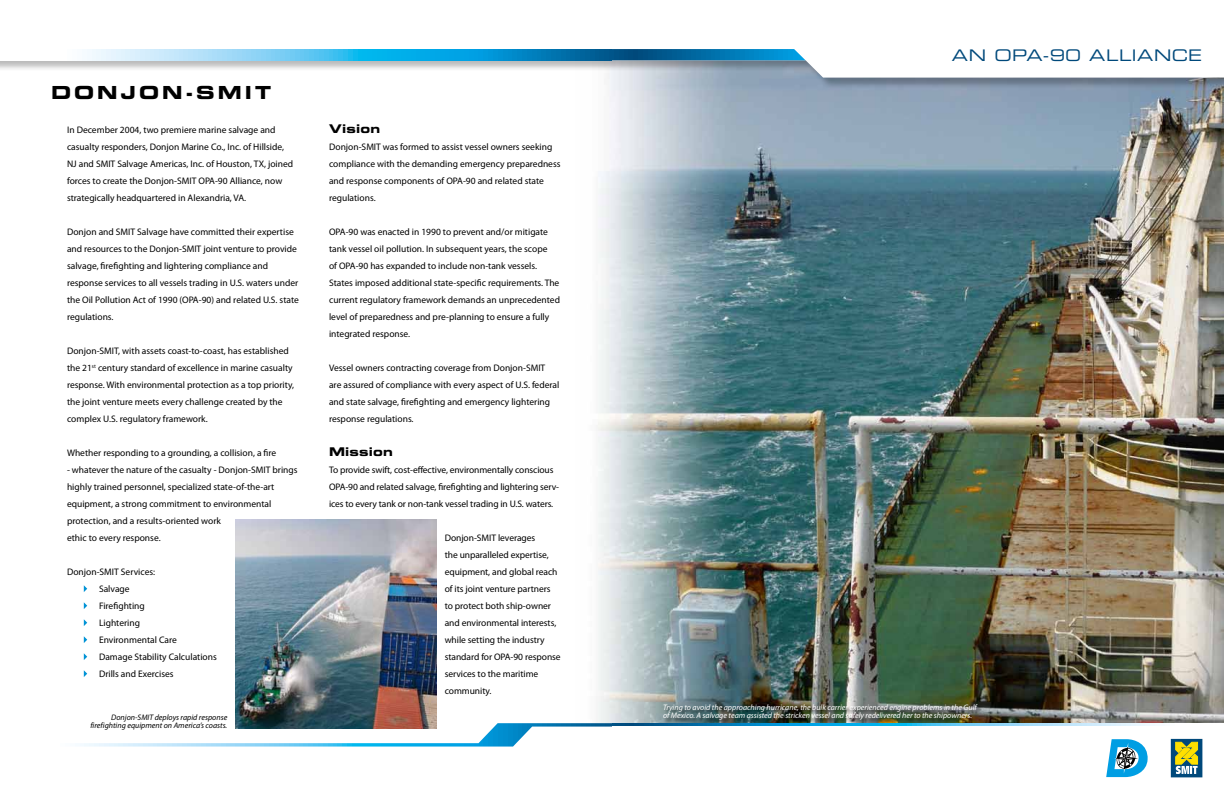
<style>
.page{position:relative;width:1224px;height:792px;background:#fff}
.page>*{position:absolute;margin:0;border:0;box-sizing:border-box;transform-origin:0 0}
.t1{font:18px "Eurostile LT Std Bold Ex 2";color:#000}
.t2{font:16px "Eurostile LT Std Ex 2";letter-spacing:.035em;color:#00497b}
.t3{font:12px "Eurostile LT Std Bold Ex 2";letter-spacing:.01em;color:#000}
.t4{font:9.5px/17px "Myriad Pro";color:#000}
.t5{font:italic 8px "Myriad Pro";color:#fff}
.t6{font:italic 8px "Myriad Pro";color:#000}
</style>
<div class="page">
<img style="left:597px;top:89px;width:627px;height:634px">
<div style="left:663px;top:704px;width:320px;height:22px;background:#000;opacity:.75"></div>
<img style="left:236px;top:519px;width:200px;height:204px">
<div style="left:0;top:0;width:612px;height:89px;background:#000;opacity:.27"></div>
<div style="left:0;top:0;width:612px;height:60px;background:#fff"></div>
<svg style="left:235px;top:723px;width:377px;height:4px"></svg>
<svg style="left:87px;top:49px;width:525px;height:11px;background:#50b7e3"></svg>
<svg style="left:80px;top:727px;width:452px;height:20px"></svg>
<div style="left:612px;top:0;width:612px;height:89px;background:#000;opacity:.27"></div>
<svg style="left:612px;top:0;width:612px;height:78px"></svg>
<svg style="left:612px;top:723px;width:548px;height:3px;background:#49adda"></svg>
<svg style="left:612px;top:49px;width:194px;height:11px;background:#0974ac"></svg>
<svg style="left:1106px;top:739px;width:42px;height:38px"></svg>
<svg style="left:1173px;top:741px;width:27px;height:34px"></svg>
<div style="left:1171px;top:739px;width:31px;height:38px;border:1px solid #00497b"></div>
<svg style="left:1176px;top:742px;width:22px;height:32px"></svg>
<h1 class="t1" style="left:51px;top:80px;width:23px">Donjon</h1>
<h1 class="t1" style="left:185px;top:80px;width:31px">-SMIT</h1>
<p class="t4" style="left:67px;top:122px;width:228px">In December 2004, two premiere marine salvage and casualty responders, Donjon Marine Co., Inc. of Hillside, NJ and SMIT Salvage Americas, Inc. of Houston, TX, joined forces to create the Donjon-SMIT OPA-90 Alliance, now strategically headquartered in Alexandria, VA.</p>
<p class="t4" style="left:67px;top:224px;width:233px">Donjon and SMIT Salvage have committed their expertise and resources to the Donjon-SMIT joint venture to provide salvage, firefighting and lightering compliance and response services to all vessels trading in U.S. waters under the Oil Pollution Act of 1990 (OPA-90) and related U.S. state regulations.</p>
<p class="t4" style="left:67px;top:343px;width:229px">Donjon-SMIT, with assets coast-to-coast, has established the 21<sup>st</sup> century standard of excellence in marine casualty response. With environmental protection as a top priority, the joint venture meets every challenge created by the complex U.S. regulatory framework.</p>
<p class="t4" style="left:67px;top:445px;width:211px">Whether responding to a grounding, a collision, a fire</p>
<p class="t4" style="left:67px;top:462px;width:232px">- whatever the nature of the casualty - Donjon-SMIT brings highly trained personnel, specialized state-of-the-art equipment, a strong commitment to environmental protection, and a results-oriented work<br>ethic to every response.</p>
<p class="t4" style="left:99px;top:564px;width:119px;text-indent:-32px">Donjon-SMIT Services:<br>Salvage<br>Firefighting<br>Lightering<br>Environmental Care<br>Damage Stability Calculations<br>Drills and Exercises</p>
<p class="t3" style="left:329px;top:120px;width:53px">Vision</p>
<p class="t4" style="left:329px;top:139px;width:233px">Donjon-SMIT was formed to assist vessel owners seeking compliance with the demanding emergency preparedness and response components of OPA-90 and related state regulations.</p>
<p class="t4" style="left:329px;top:224px;width:232px">OPA-90 was enacted in 1990 to prevent and/or mitigate tank vessel oil pollution. In subsequent years, the scope<br>of OPA-90 has expanded to include non-tank vessels.<br>States imposed additional state-specific requirements. The current regulatory framework demands an unprecedented level of preparedness and pre-planning to ensure a fully integrated response.</p>
<p class="t4" style="left:329px;top:360px;width:232px">Vessel owners contracting coverage from Donjon-SMIT are assured of compliance with every aspect of U.S. federal and state salvage, firefighting and emergency lightering response regulations.</p>
<p class="t3" style="left:329px;top:443px;width:65px">Mission</p>
<p class="t4" style="left:329px;top:462px;width:231px">To provide swift, cost-effective, environmentally conscious<br>OPA-90 and related salvage, firefighting and lightering serv&shy;ices to every tank or non-tank vessel trading in U.S. waters.</p>
<p class="t4" style="left:445px;top:530px;width:118px">Donjon-SMIT leverages<br>the unparalleled expertise, equipment, and global reach of its joint venture partners to protect both ship-owner and environmental interests, while setting the industry standard for OPA-90 response services to the maritime community.</p>
<h2 class="t2" style="left:952px;top:44px;width:252px">AN OPA-90 ALLIANCE</h2>
<p class="t5" style="left:663px;top:702px;width:315px">Trying to avoid the approaching hurricane, the bulk carrier experienced engine problems in the Gulf</p>
<p class="t6" style="left:111px;top:712px;width:118px">Donjon-SMIT deploys rapid response</p>
<p class="t5" style="left:663px;top:711px;width:311px">of Mexico. A salvage team assisted the stricken vessel and safely redelivered her to the shipowners.</p>
<p class="t6" style="left:90px;top:721px;width:138px">firefighting equipment on America’s coasts.</p>
</div>
